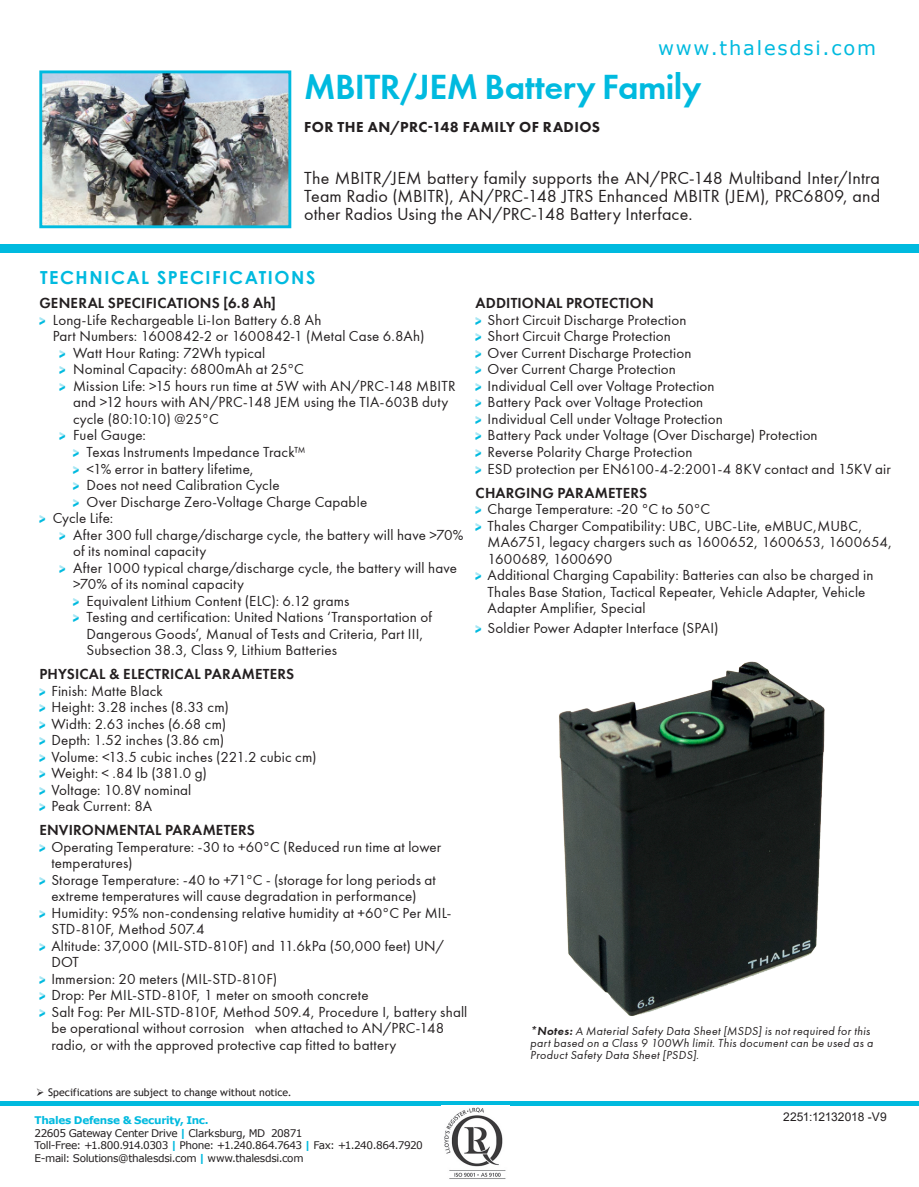
<style>
.page{position:relative;width:919px;height:1187px;background:#fff}
.page>*{position:absolute;margin:0;border:0;box-sizing:border-box;transform-origin:0 0}
.Product_Name_Page_2{font:36px "Futura Demi A";letter-spacing:-.015em;color:#00badf}
.t1{font:19.5px "Verdana";letter-spacing:.095em;color:#00badf}
.Body_Text{font:18px/18px "Futura Book A";letter-spacing:.005em;color:#231f20;text-align:justify}
.t2{font:700 18px "Century Gothic";letter-spacing:.085em;color:#00badf}
.spec-bullets{font:15px/16.5px "Futura Book A";letter-spacing:.01em;color:#231f20}
.Column-Subhead{font:15px "Futura Demi A";letter-spacing:.015em;color:#231f20}
.t3{font:800 15px "Futura PT";letter-spacing:.03em;color:#231f20}
.spec-bullets-2{font:italic 12px/12px "Futura Book A";letter-spacing:.03em;color:#231f20}
.t4{font:12px "Arial";letter-spacing:-.01em;color:#231f20}
.address{font:10.5px "Verdana";letter-spacing:-.03em;color:#231f20}
.Disclaimer{font:10.5px "Trebuchet MS";letter-spacing:-.005em;color:#231f20}
.address-2{font:700 10.5px "Verdana";letter-spacing:-.03em;color:#00badf}
.s1{font-family:"Thales 2014 Arrow";font-size:10.5px;color:#00badf}
.s2{font-family:"Futura Demi A"}
.s3{font-weight:700;color:#00badf}
</style>
<div class="page">
<div style="left:0;top:244px;width:918px;height:9px;background:#00badf"></div>
<hr style="left:0;top:1101px;width:918px;height:4px;background:#00badf">
<img style="left:43px;top:74px;width:244px;height:150px">
<div style="left:39px;top:70px;width:252px;height:158px;border:3px solid #00badf"></div>
<img style="left:559px;top:661px;width:266px;height:355px">
<img style="left:444px;top:1107px;width:62px;height:72px">
<p class="t1" style="left:658px;top:35px;width:219px">www.thalesdsi.com</p>
<p class="Product_Name_Page_2" style="left:304px;top:66px;width:398px">MBITR/JEM Battery Family</p>
<p class="t3" style="left:304px;top:118px;width:297px">FOR THE AN/PRC-148 FAMILY OF RADIOS</p>
<p class="Body_Text" style="left:304px;top:169px;width:577px">The MBITR/JEM battery family supports the AN/PRC-148 Multiband Inter/Intra Team Radio (MBITR), AN/PRC-148 JTRS Enhanced MBITR (JEM), PRC6809, and other Radios Using the AN/PRC-148 Battery Interface.</p>
<p class="t2" style="left:40px;top:264px;width:277px">TECHNICAL SPECIFICATIONS</p>
<p class="Column-Subhead" style="left:39px;top:294px;width:238px">GENERAL SPECIFICATIONS [6.8 Ah]</p>
<p class="spec-bullets" style="left:39px;top:312px;width:283px"><span class="s1">•</span> Long-Life Rechargeable Li-Ion Battery 6.8 Ah</p>
<p class="spec-bullets" style="left:53px;top:328px;width:373px">Part Numbers: 1600842-2 or 1600842-1 (Metal Case 6.8Ah)</p>
<p class="spec-bullets" style="left:60px;top:345px;width:207px"><span class="s1">•</span> Watt Hour Rating: 72Wh typical</p>
<p class="spec-bullets" style="left:60px;top:361px;width:246px"><span class="s1">•</span> Nominal Capacity: 6800mAh at 25°C</p>
<p class="spec-bullets" style="left:73px;top:378px;width:384px;text-indent:-14px"><span class="s1">•</span> Mission Life: &gt;15 hours run time at 5W with AN/PRC-148 MBITR and &gt;12 hours with AN/PRC-148 JEM using the TIA-603B duty cycle (80:10:10) @25°C</p>
<p class="spec-bullets" style="left:60px;top:427px;width:88px"><span class="s1">•</span> Fuel Gauge:</p>
<p class="spec-bullets" style="left:73px;top:444px;width:234px"><span class="s1">•</span> Texas Instruments Impedance Track™</p>
<p class="spec-bullets" style="left:73px;top:460px;width:182px"><span class="s1">•</span> &lt;1% error in battery lifetime,</p>
<p class="spec-bullets" style="left:73px;top:477px;width:208px"><span class="s1">•</span> Does not need Calibration Cycle</p>
<p class="spec-bullets" style="left:73px;top:493px;width:295px"><span class="s1">•</span> Over Discharge Zero-Voltage Charge Capable</p>
<p class="spec-bullets" style="left:39px;top:510px;width:75px"><span class="s1">•</span> Cycle Life:</p>
<p class="spec-bullets" style="left:73px;top:526px;width:392px;text-indent:-14px"><span class="s1">•</span> After 300 full charge/discharge cycle, the battery will have &gt;70% of its nominal capacity</p>
<p class="spec-bullets" style="left:73px;top:559px;width:385px;text-indent:-14px"><span class="s1">•</span> After 1000 typical charge/discharge cycle, the battery will have &gt;70% of its nominal capacity</p>
<p class="spec-bullets" style="left:73px;top:592px;width:278px"><span class="s1">•</span> Equivalent Lithium Content (ELC): 6.12 grams</p>
<p class="spec-bullets" style="left:87px;top:609px;width:347px;text-indent:-14px"><span class="s1">•</span> Testing and certification: United Nations ‘Transportation of<br>Dangerous Goods’, Manual of Tests and Criteria, Part III,<br>Subsection 38.3, Class 9, Lithium Batteries</p>
<p class="Column-Subhead" style="left:39px;top:665px;width:256px">PHYSICAL &amp; ELECTRICAL PARAMETERS</p>
<p class="spec-bullets" style="left:39px;top:682px;width:125px"><span class="s1">•</span> Finish: Matte Black</p>
<p class="spec-bullets" style="left:39px;top:699px;width:191px"><span class="s1">•</span> Height: 3.28 inches (8.33 cm)</p>
<p class="spec-bullets" style="left:39px;top:715px;width:188px"><span class="s1">•</span> Width: 2.63 inches (6.68 cm)</p>
<p class="spec-bullets" style="left:39px;top:732px;width:186px"><span class="s1">•</span> Depth: 1.52 inches (3.86 cm)</p>
<p class="spec-bullets" style="left:39px;top:748px;width:278px"><span class="s1">•</span> Volume: &lt;13.5 cubic inches (221.2 cubic cm)</p>
<p class="spec-bullets" style="left:39px;top:765px;width:169px"><span class="s1">•</span> Weight: &lt; .84 lb (381.0 g)</p>
<p class="spec-bullets" style="left:39px;top:781px;width:153px"><span class="s1">•</span> Voltage: 10.8V nominal</p>
<p class="spec-bullets" style="left:39px;top:798px;width:114px"><span class="s1">•</span> Peak Current: 8A</p>
<p class="Column-Subhead" style="left:39px;top:821px;width:217px">ENVIRONMENTAL PARAMETERS</p>
<p class="spec-bullets" style="left:51px;top:838px;width:391px;text-indent:-12px"><span class="s1">•</span> Operating Temperature: -30 to +60°C (Reduced run time at lower temperatures)</p>
<p class="spec-bullets" style="left:39px;top:871px;width:398px;text-align:center"><span class="s1">•</span> Storage Temperature: -40 to +71°C - (storage for long periods at extreme temperatures will cause degradation in performance)</p>
<p class="spec-bullets" style="left:51px;top:904px;width:401px;text-indent:-12px"><span class="s1">•</span> Humidity: 95% non-condensing relative humidity at +60°C Per MIL-<br>STD-810F, Method 507.4</p>
<p class="spec-bullets" style="left:51px;top:937px;width:394px;text-indent:-12px"><span class="s1">•</span> Altitude: 37,000 (MIL-STD-810F) and 11.6kPa (50,000 feet) UN/<br>DOT</p>
<p class="spec-bullets" style="left:39px;top:970px;width:239px"><span class="s1">•</span> Immersion: 20 meters (MIL-STD-810F)</p>
<p class="spec-bullets" style="left:39px;top:987px;width:331px"><span class="s1">•</span> Drop: Per MIL-STD-810F, 1 meter on smooth concrete</p>
<p class="spec-bullets" style="left:51px;top:1003px;width:417px;text-indent:-12px"><span class="s1">•</span> Salt Fog: Per MIL-STD-810F, Method 509.4, Procedure I, battery shall be operational without corrosion when attached to AN/PRC-148 radio, or with the approved protective cap fitted to battery</p>
<p class="Column-Subhead" style="left:475px;top:294px;width:180px">ADDITIONAL PROTECTION</p>
<p class="spec-bullets" style="left:475px;top:312px;width:212px"><span class="s1">•</span> Short Circuit Discharge Protection</p>
<p class="spec-bullets" style="left:475px;top:328px;width:197px"><span class="s1">•</span> Short Circuit Charge Protection</p>
<p class="spec-bullets" style="left:475px;top:345px;width:217px"><span class="s1">•</span> Over Current Discharge Protection</p>
<p class="spec-bullets" style="left:475px;top:361px;width:202px"><span class="s1">•</span> Over Current Charge Protection</p>
<p class="spec-bullets" style="left:475px;top:378px;width:240px"><span class="s1">•</span> Individual Cell over Voltage Protection</p>
<p class="spec-bullets" style="left:475px;top:394px;width:229px"><span class="s1">•</span> Battery Pack over Voltage Protection</p>
<p class="spec-bullets" style="left:475px;top:411px;width:249px"><span class="s1">•</span> Individual Cell under Voltage Protection</p>
<p class="spec-bullets" style="left:475px;top:427px;width:343px"><span class="s1">•</span> Battery Pack under Voltage (Over Discharge) Protection</p>
<p class="spec-bullets" style="left:475px;top:444px;width:218px"><span class="s1">•</span> Reverse Polarity Charge Protection</p>
<p class="spec-bullets" style="left:475px;top:460px;width:417px"><span class="s1">•</span> ESD protection per EN6100-4-2:2001-4 8KV contact and 15KV air</p>
<p class="Column-Subhead" style="left:475px;top:483px;width:173px">CHARGING PARAMETERS</p>
<p class="spec-bullets" style="left:475px;top:501px;width:236px"><span class="s1">•</span> Charge Temperature: -20 °C to 50°C</p>
<p class="spec-bullets" style="left:487px;top:517px;width:406px;text-indent:-12px"><span class="s1">•</span> Thales Charger Compatibility: UBC, UBC-Lite, eMBUC,MUBC,<br>MA6751, legacy chargers such as 1600652, 1600653, 1600654,<br>1600689, 1600690</p>
<p class="spec-bullets" style="left:487px;top:567px;width:387px;text-indent:-12px"><span class="s1">•</span> Additional Charging Capability: Batteries can also be charged in<br>Thales Base Station, Tactical Repeater, Vehicle Adapter, Vehicle<br>Adapter Amplifier, Special</p>
<p class="spec-bullets" style="left:475px;top:619px;width:244px"><span class="s1">•</span> Soldier Power Adapter Interface (SPAI)</p>
<p class="spec-bullets-2" style="left:530px;top:1025px;width:344px"><span class="s2">*Notes:</span> A Material Safety Data Sheet [MSDS] is not required for this part based on a Class 9 100Wh limit. This document can be used as a<br>Product Safety Data Sheet [PSDS].</p>
<p class="Disclaimer" style="left:36px;top:1085px;width:257px">➢ Specifications are subject to change without notice.</p>
<p class="address-2" style="left:35px;top:1112px;width:176px">Thales Defense &amp; Security, Inc.</p>
<p class="t4" style="left:783px;top:1108px;width:105px">2251:12132018 -V9</p>
<p class="address" style="left:35px;top:1125px;width:269px">22605 Gateway Center Drive <span class="s3">|</span> Clarksburg, MD 20871</p>
<p class="address" style="left:35px;top:1138px;width:390px">Toll-Free: +1.800.914.0303 <span class="s3">|</span> Phone: +1.240.864.7643 <span class="s3">|</span> Fax: +1.240.864.7920</p>
<p class="address" style="left:35px;top:1150px;width:270px">E-mail: Solutions@thalesdsi.com <span class="s3">|</span> www.thalesdsi.com</p>
</div>
